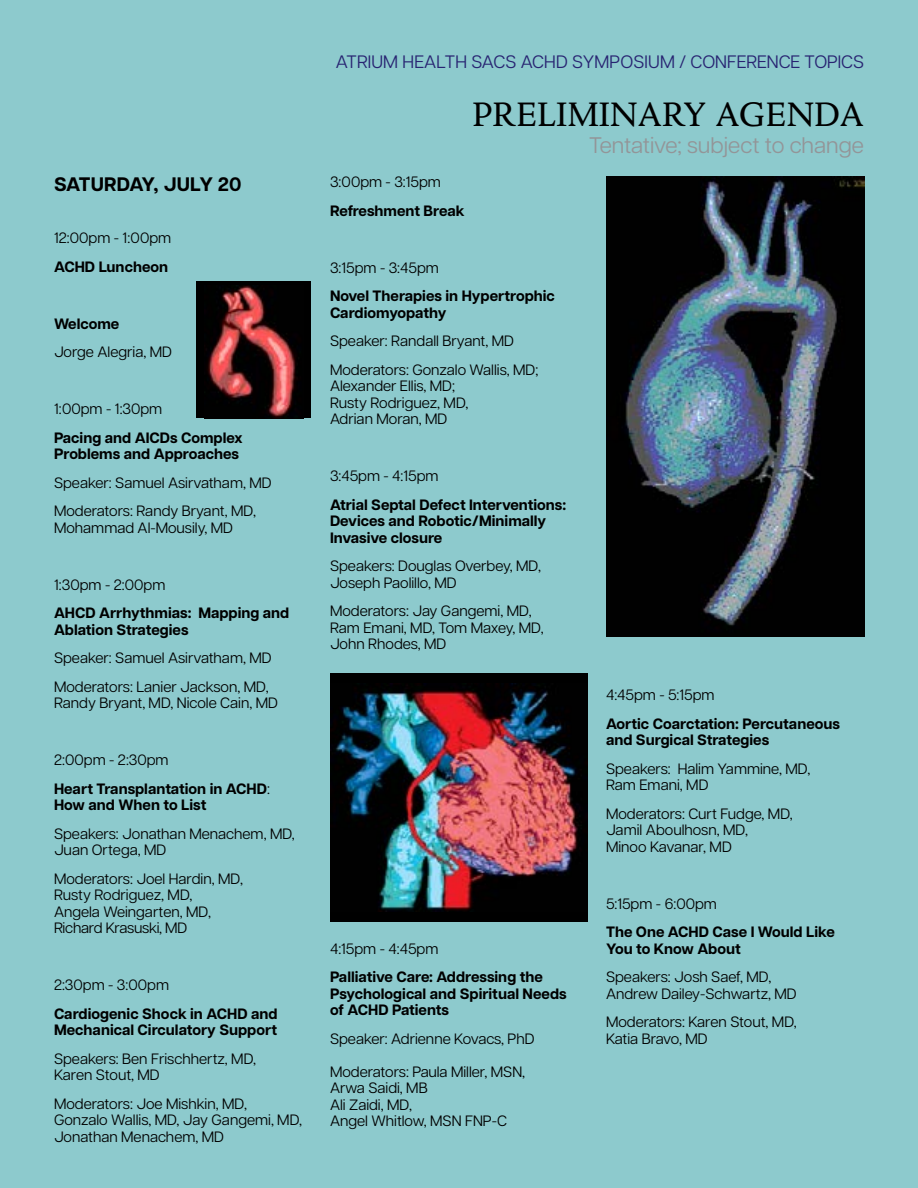
<style>
.page{position:relative;width:918px;height:1188px;background:#8dcacd}
.page>*{position:absolute;margin:0;border:0;box-sizing:border-box;transform-origin:0 0}
.t1{font:34.5px "Goodchild Pro";color:#000}
.t2{font:22.5px "Articulat CF";color:#939598}
.t3{font:700 19.5px "Articulat CF";color:#000}
.t4{font:18px "Articulat CF";letter-spacing:.005em;color:#282472}
.t5{font:15px/16.5px "Articulat CF";color:#000}
.t6{font:700 15px/16.5px "Articulat CF";color:#000}
.s1{font-weight:400}
</style>
<div class="page">
<img style="left:607px;top:177px;width:258px;height:460px">
<div style="left:196px;top:282px;width:115px;height:136px;background:#000"></div>
<img style="left:206px;top:285px;width:92px;height:133px">
<div style="left:330px;top:673px;width:258px;height:249px;background:#000"></div>
<img style="left:330px;top:684px;width:258px;height:227px">
<h3 class="t3" style="left:54px;top:170px;width:189px">SATURDAY, JULY 20</h3>
<p class="t5" style="left:54px;top:229px;width:119px">12:00pm - 1:00pm</p>
<p class="t6" style="left:54px;top:258px;width:116px">ACHD Luncheon</p>
<p class="t6" style="left:54px;top:315px;width:67px">Welcome</p>
<p class="t5" style="left:54px;top:343px;width:120px">Jorge Alegria, MD</p>
<p class="t5" style="left:54px;top:400px;width:110px">1:00pm - 1:30pm</p>
<p class="t6" style="left:54px;top:429px;width:190px">Pacing and AICDs Complex<br>Problems and Approaches</p>
<p class="t5" style="left:54px;top:467px;width:219px;line-height:28.5px">Speaker: Samuel Asirvatham, MD<br>Moderators: Randy Bryant, MD,</p>
<p class="t5" style="left:54px;top:518px;width:181px">Mohammad Al-Mousily, MD</p>
<p class="t5" style="left:54px;top:575px;width:113px">1:30pm - 2:00pm</p>
<p class="t6" style="left:54px;top:604px;width:237px">AHCD Arrhythmias: Mapping and<br>Ablation Strategies</p>
<p class="t5" style="left:54px;top:643px;width:219px;line-height:28.5px">Speaker: Samuel Asirvatham, MD<br>Moderators: Lanier Jackson, MD,</p>
<p class="t5" style="left:54px;top:694px;width:225px">Randy Bryant, MD, Nicole Cain, MD</p>
<p class="t6" style="left:54px;top:745px;width:217px;line-height:28.5px"><span class="s1">2:00pm - 2:30pm<br></span>Heart Transplantation in ACHD<span class="s1">:</span></p>
<p class="t6" style="left:54px;top:796px;width:154px">How and When to List</p>
<p class="t5" style="left:54px;top:824px;width:242px">Speakers: Jonathan Menachem, MD,<br>Juan Ortega, MD</p>
<p class="t5" style="left:54px;top:869px;width:191px">Moderators: Joel Hardin, MD,<br>Rusty Rodriguez, MD,<br>Angela Weingarten, MD,<br>Richard Krasuski, MD</p>
<p class="t5" style="left:54px;top:976px;width:117px">2:30pm - 3:00pm</p>
<p class="t6" style="left:54px;top:1005px;width:225px">Cardiogenic Shock in ACHD and<br>Mechanical Circulatory Support</p>
<p class="t5" style="left:54px;top:1049px;width:204px">Speakers: Ben Frischhertz, MD,<br>Karen Stout, MD</p>
<p class="t5" style="left:54px;top:1094px;width:250px">Moderators: Joe Mishkin, MD,<br>Gonzalo Wallis, MD, Jay Gangemi, MD,<br>Jonathan Menachem, MD</p>
<p class="t4" style="left:336px;top:49px;width:530px">ATRIUM HEALTH SACS ACHD SYMPOSIUM / CONFERENCE TOPICS</p>
<h1 class="t1" style="left:472px;top:95px;width:393px">PRELIMINARY AGENDA</h1>
<h2 class="t2" style="left:589px;top:129px;width:276px">Tentative; subject to change</h2>
<p class="t5" style="left:330px;top:173px;width:112px">3:00pm - 3:15pm</p>
<p class="t6" style="left:330px;top:202px;width:136px">Refreshment Break</p>
<p class="t5" style="left:330px;top:258px;width:110px">3:15pm - 3:45pm</p>
<p class="t6" style="left:330px;top:287px;width:226px">Novel Therapies in Hypertrophic<br>Cardiomyopathy</p>
<p class="t5" style="left:330px;top:326px;width:210px;line-height:28.5px">Speaker: Randall Bryant, MD<br>Moderators: Gonzalo Wallis, MD;</p>
<p class="t5" style="left:330px;top:377px;width:140px">Alexander Ellis, MD;<br>Rusty Rodriguez, MD,<br>Adrian Moran, MD</p>
<p class="t5" style="left:330px;top:467px;width:110px">3:45pm - 4:15pm</p>
<p class="t6" style="left:330px;top:496px;width:238px">Atrial Septal Defect Interventions:<br>Devices and Robotic/Minimally<br>Invasive closure</p>
<p class="t5" style="left:330px;top:557px;width:213px">Speakers: Douglas Overbey, MD,<br>Joseph Paolillo, MD</p>
<p class="t5" style="left:330px;top:602px;width:215px">Moderators: Jay Gangemi, MD,<br>Ram Emani, MD, Tom Maxey, MD,<br>John Rhodes, MD</p>
<p class="t5" style="left:330px;top:939px;width:110px">4:15pm - 4:45pm</p>
<p class="t6" style="left:330px;top:968px;width:238px">Palliative Care: Addressing the<br>Psychological and Spiritual Needs of ACHD Patients</p>
<p class="t5" style="left:330px;top:1021px;width:206px;line-height:33px">Speaker: Adrienne Kovacs, PhD<br>Moderators: Paula Miller, MSN,</p>
<p class="t5" style="left:330px;top:1079px;width:178px">Arwa Saidi, MB<br>Ali Zaidi, MD,<br>Angel Whitlow, MSN FNP-C</p>
<p class="t5" style="left:606px;top:686px;width:110px">4:45pm - 5:15pm</p>
<p class="t6" style="left:606px;top:715px;width:236px">Aortic Coarctation: Percutaneous and Surgical Strategies</p>
<p class="t5" style="left:606px;top:759px;width:206px">Speakers: Halim Yammine, MD,<br>Ram Emani, MD</p>
<p class="t5" style="left:606px;top:804px;width:188px">Moderators: Curt Fudge, MD,<br>Jamil Aboulhosn, MD,<br>Minoo Kavanar, MD</p>
<p class="t5" style="left:606px;top:894px;width:112px">5:15pm - 6:00pm</p>
<p class="t6" style="left:606px;top:923px;width:230px">The One ACHD Case I Would Like<br>You to Know About</p>
<p class="t5" style="left:606px;top:968px;width:192px">Speakers: Josh Saef, MD,<br>Andrew Dailey-Schwartz, MD</p>
<p class="t5" style="left:606px;top:1013px;width:192px">Moderators: Karen Stout, MD,<br>Katia Bravo, MD</p>
</div>
